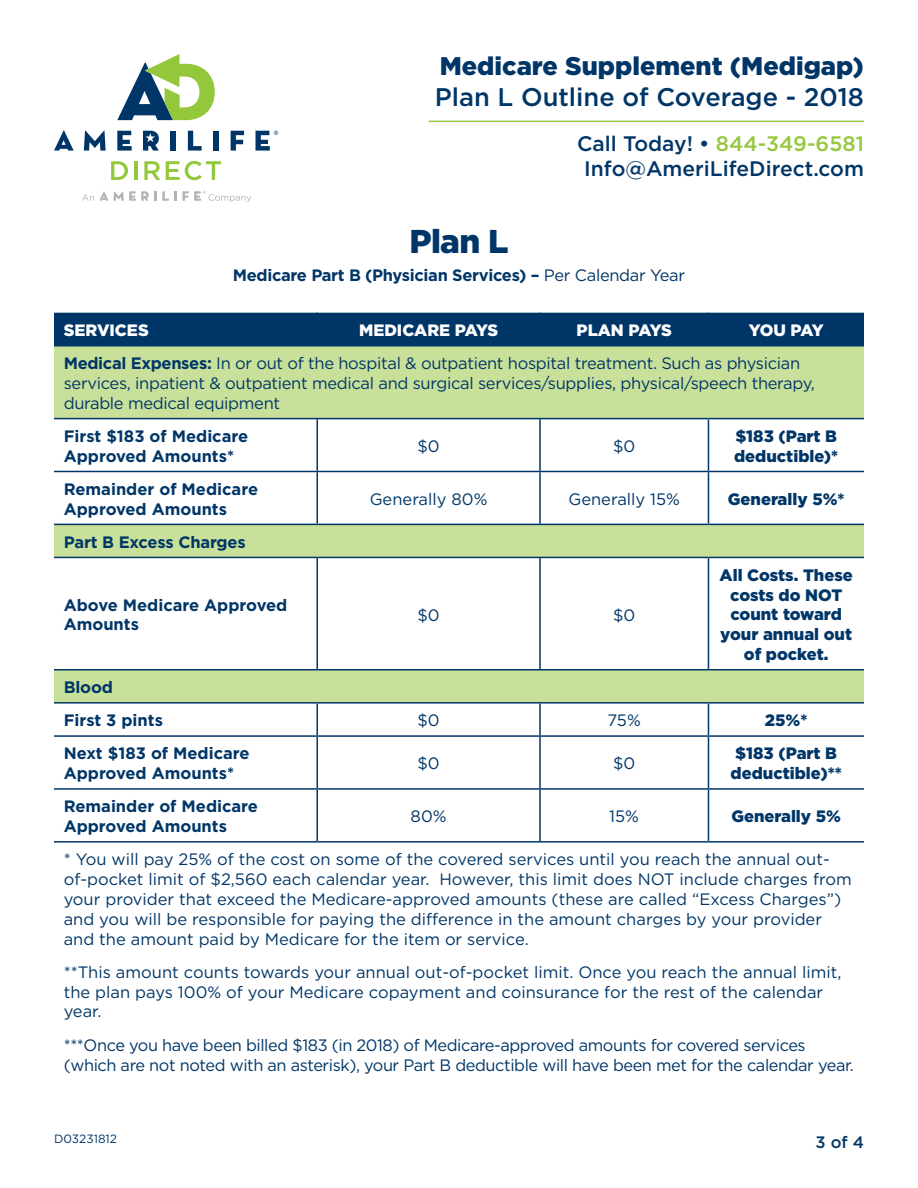
<style>
.page{position:relative;width:918px;height:1188px;background:#fff}
.page>*{position:absolute;margin:0;border:0;box-sizing:border-box;transform-origin:0 0}
.t1{font:900 33px "Gotham";color:#003667}
.t2{font:900 25.5px "Gotham";color:#003667}
.t3{font:500 25.5px "Gotham";color:#003667}
.t4{font:500 21px/25.2px "Gotham";color:#003667;text-align:center}
.t5{font:16.5px/19.8px "Gotham";letter-spacing:-.01em;color:#003667}
.t6{font:700 16.5px/19.8px "Gotham";color:#003667}
.t7{font:900 16.5px/19.8px "Gotham";color:#003667}
.t8{font:700 16.5px "Gotham";letter-spacing:-.02em;color:#003667}
.t9{font:900 16.5px "Gotham";color:#fff}
.t10{font:500 16.5px "Gotham";color:#003667}
.t11{font:12px "Gotham";color:#003667}
.s1{color:#94c83c}
.s2{font-weight:400}
.s3{font-weight:900;color:#fff}
.s4{font-weight:700}
</style>
<div class="page">
<div style="left:54px;top:313px;width:810px;height:32px;background:#003667"></div>
<svg style="left:54px;top:347px;width:810px;height:355px"></svg>
<hr style="left:539px;top:313px;width:2px;height:32px;background:#003667">
<hr style="left:708px;top:313px;width:1px;height:32px;background:#003667">
<hr style="left:318px;top:418px;width:222px;height:1px;background:#003667">
<hr style="left:540px;top:418px;width:168px;height:1px;background:#003667">
<hr style="left:539px;top:419px;width:2px;height:52px;background:#003667">
<hr style="left:708px;top:418px;width:156px;height:1px;background:#003667">
<hr style="left:708px;top:419px;width:1px;height:52px;background:#003667">
<hr style="left:318px;top:471px;width:222px;height:1px;background:#003667">
<hr style="left:540px;top:471px;width:168px;height:1px;background:#003667">
<hr style="left:539px;top:472px;width:2px;height:52px;background:#003667">
<hr style="left:708px;top:471px;width:156px;height:1px;background:#003667">
<hr style="left:708px;top:472px;width:1px;height:52px;background:#003667">
<hr style="left:539px;top:558px;width:2px;height:111px;background:#003667">
<hr style="left:708px;top:558px;width:1px;height:111px;background:#003667">
<hr style="left:539px;top:704px;width:2px;height:31px;background:#003667">
<hr style="left:708px;top:704px;width:1px;height:31px;background:#003667">
<hr style="left:539px;top:737px;width:2px;height:51px;background:#003667">
<hr style="left:708px;top:737px;width:1px;height:51px;background:#003667">
<hr style="left:539px;top:790px;width:2px;height:51px;background:#003667">
<hr style="left:708px;top:790px;width:1px;height:51px;background:#003667">
<hr style="left:316px;top:313px;width:2px;height:32px;background:#003667">
<hr style="left:54px;top:418px;width:264px;height:1px;background:#003667">
<hr style="left:316px;top:419px;width:2px;height:52px;background:#003667">
<hr style="left:54px;top:471px;width:264px;height:1px;background:#003667">
<hr style="left:316px;top:472px;width:2px;height:52px;background:#003667">
<hr style="left:316px;top:558px;width:2px;height:111px;background:#003667">
<hr style="left:316px;top:704px;width:2px;height:31px;background:#003667">
<hr style="left:316px;top:737px;width:2px;height:51px;background:#003667">
<hr style="left:316px;top:790px;width:2px;height:51px;background:#003667">
<hr style="left:54px;top:524px;width:263px;height:1px;background:#003667">
<hr style="left:317px;top:524px;width:223px;height:1px;background:#003667">
<hr style="left:540px;top:524px;width:168px;height:1px;background:#003667">
<hr style="left:708px;top:524px;width:156px;height:1px;background:#003667">
<hr style="left:54px;top:557px;width:263px;height:1px;background:#003667">
<hr style="left:317px;top:557px;width:223px;height:1px;background:#003667">
<hr style="left:540px;top:557px;width:168px;height:1px;background:#003667">
<hr style="left:708px;top:557px;width:156px;height:1px;background:#003667">
<hr style="left:54px;top:669px;width:263px;height:1px;background:#003667">
<hr style="left:317px;top:669px;width:223px;height:1px;background:#003667">
<hr style="left:540px;top:669px;width:168px;height:1px;background:#003667">
<hr style="left:708px;top:669px;width:156px;height:1px;background:#003667">
<hr style="left:54px;top:345px;width:263px;height:2px;background:#003667">
<hr style="left:317px;top:345px;width:223px;height:2px;background:#003667">
<hr style="left:540px;top:345px;width:168px;height:2px;background:#003667">
<hr style="left:708px;top:345px;width:156px;height:2px;background:#003667">
<hr style="left:54px;top:702px;width:263px;height:2px;background:#003667">
<hr style="left:317px;top:702px;width:223px;height:2px;background:#003667">
<hr style="left:540px;top:702px;width:168px;height:2px;background:#003667">
<hr style="left:708px;top:702px;width:156px;height:2px;background:#003667">
<hr style="left:54px;top:735px;width:263px;height:2px;background:#003667">
<hr style="left:317px;top:735px;width:223px;height:2px;background:#003667">
<hr style="left:540px;top:735px;width:168px;height:2px;background:#003667">
<hr style="left:708px;top:735px;width:156px;height:2px;background:#003667">
<hr style="left:54px;top:788px;width:263px;height:2px;background:#003667">
<hr style="left:317px;top:788px;width:223px;height:2px;background:#003667">
<hr style="left:540px;top:788px;width:168px;height:2px;background:#003667">
<hr style="left:708px;top:788px;width:156px;height:2px;background:#003667">
<hr style="left:54px;top:841px;width:263px;height:2px;background:#003667">
<hr style="left:317px;top:841px;width:223px;height:2px;background:#003667">
<hr style="left:540px;top:841px;width:168px;height:2px;background:#003667">
<hr style="left:708px;top:841px;width:156px;height:2px;background:#003667">
<svg style="left:54px;top:130px;width:20px;height:21px"></svg>
<svg style="left:84px;top:130px;width:22px;height:21px"></svg>
<svg style="left:117px;top:131px;width:15px;height:20px"></svg>
<svg style="left:143px;top:131px;width:16px;height:20px"></svg>
<div style="left:170px;top:131px;width:6px;height:20px;background:#003667"></div>
<svg style="left:188px;top:131px;width:14px;height:20px"></svg>
<div style="left:213px;top:131px;width:5px;height:20px;background:#003667"></div>
<svg style="left:231px;top:131px;width:13px;height:20px"></svg>
<svg style="left:255px;top:131px;width:23px;height:20px"></svg>
<svg style="left:117px;top:54px;width:98px;height:66px"></svg>
<svg style="left:111px;top:161px;width:17px;height:19px"></svg>
<hr style="left:134px;top:161px;width:3px;height:19px;background:#94c83c">
<svg style="left:144px;top:161px;width:16px;height:19px"></svg>
<svg style="left:166px;top:161px;width:55px;height:19px"></svg>
<svg style="left:82px;top:191px;width:169px;height:11px"></svg>
<hr style="left:429px;top:121px;width:435px;height:1px;background:#94c83c">
<h2 class="t2" style="left:440px;top:51px;width:426px">Medicare Supplement (Medigap)</h2>
<h2 class="t3" style="left:435px;top:81px;width:431px">Plan L Outline of Coverage - 2018</h2>
<p class="t4" style="left:577px;top:131px;width:288px">Call Today! • <span class="s1">844-349-6581<br></span>Info@AmeriLifeDirect.com</p>
<h1 class="t1" style="left:410px;top:222px;width:100px">Plan L</h1>
<p class="t8" style="left:233px;top:266px;width:454px">Medicare Part B (Physician Services) – <span class="s2">Per Calendar Year</span></p>
<p class="t9" style="left:64px;top:321px;width:87px">SERVICES</p>
<p class="t9" style="left:359px;top:321px;width:141px">MEDICARE PAYS</p>
<p class="t9" style="left:577px;top:321px;width:97px">PLAN PAYS</p>
<p class="t5" style="left:64px;top:313px;width:761px;line-height:33.3px;text-indent:685px"><span class="s3">YOU PAY<br></span><span class="s4">Medical Expenses:</span> In or out of the hospital &amp; outpatient hospital treatment. Such as physician</p>
<p class="t5" style="left:64px;top:373px;width:753px">services, inpatient &amp; outpatient medical and surgical services/supplies, physical/speech therapy, durable medical equipment</p>
<p class="t6" style="left:64px;top:426px;width:186px">First $183 of Medicare<br>Approved Amounts*</p>
<p class="t5" style="left:417px;top:436px;width:24px">$0</p>
<p class="t5" style="left:613px;top:436px;width:24px">$0</p>
<p class="t7" style="left:734px;top:426px;width:106px">$183 (Part B deductible)*</p>
<p class="t6" style="left:64px;top:479px;width:196px">Remainder of Medicare<br>Approved Amounts</p>
<p class="t5" style="left:370px;top:489px;width:119px">Generally 80%</p>
<p class="t5" style="left:568px;top:489px;width:113px">Generally 15%</p>
<p class="t7" style="left:728px;top:489px;width:118px">Generally 5%*</p>
<p class="t6" style="left:64px;top:532px;width:184px">Part B Excess Charges</p>
<p class="t6" style="left:64px;top:595px;width:225px">Above Medicare Approved<br>Amounts</p>
<p class="t5" style="left:417px;top:605px;width:24px">$0</p>
<p class="t5" style="left:613px;top:605px;width:24px">$0</p>
<p class="t7" style="left:720px;top:565px;width:135px;text-align:center">All Costs. These costs do NOT count toward your annual out of pocket.</p>
<p class="t6" style="left:64px;top:671px;width:101px;line-height:33.2px">Blood<br>First 3 pints</p>
<p class="t5" style="left:417px;top:711px;width:24px">$0</p>
<p class="t5" style="left:608px;top:711px;width:35px">75%</p>
<p class="t7" style="left:765px;top:710px;width:44px">25%*</p>
<p class="t6" style="left:64px;top:744px;width:188px">Next $183 of Medicare<br>Approved Amounts*</p>
<p class="t5" style="left:417px;top:754px;width:24px">$0</p>
<p class="t5" style="left:613px;top:754px;width:24px">$0</p>
<p class="t7" style="left:731px;top:743px;width:113px">$183 (Part B deductible)**</p>
<p class="t6" style="left:64px;top:797px;width:196px">Remainder of Medicare<br>Approved Amounts</p>
<p class="t5" style="left:411px;top:806px;width:37px">80%</p>
<p class="t5" style="left:609px;top:806px;width:31px">15%</p>
<p class="t7" style="left:731px;top:806px;width:111px">Generally 5%</p>
<p class="t5" style="left:64px;top:850px;width:790px">* You will pay 25% of the cost on some of the covered services until you reach the annual out&shy;of-pocket limit of $2,560 each calendar year. However, this limit does NOT include charges from your provider that exceed the Medicare-approved amounts (these are called “Excess Charges”) and you will be responsible for paying the difference in the amount charges by your provider and the amount paid by Medicare for the item or service.</p>
<p class="t5" style="left:64px;top:962px;width:779px">**This amount counts towards your annual out-of-pocket limit. Once you reach the annual limit, the plan pays 100% of your Medicare copayment and coinsurance for the rest of the calendar year.</p>
<p class="t5" style="left:64px;top:1035px;width:792px">***Once you have been billed $183 (in 2018) of Medicare-approved amounts for covered services (which are not noted with an asterisk), your Part B deductible will have been met for the calendar year.</p>
<p class="t11" style="left:54px;top:1131px;width:65px">D03231812</p>
<p class="t10" style="left:816px;top:1132px;width:50px">3 of 4</p>
</div>
